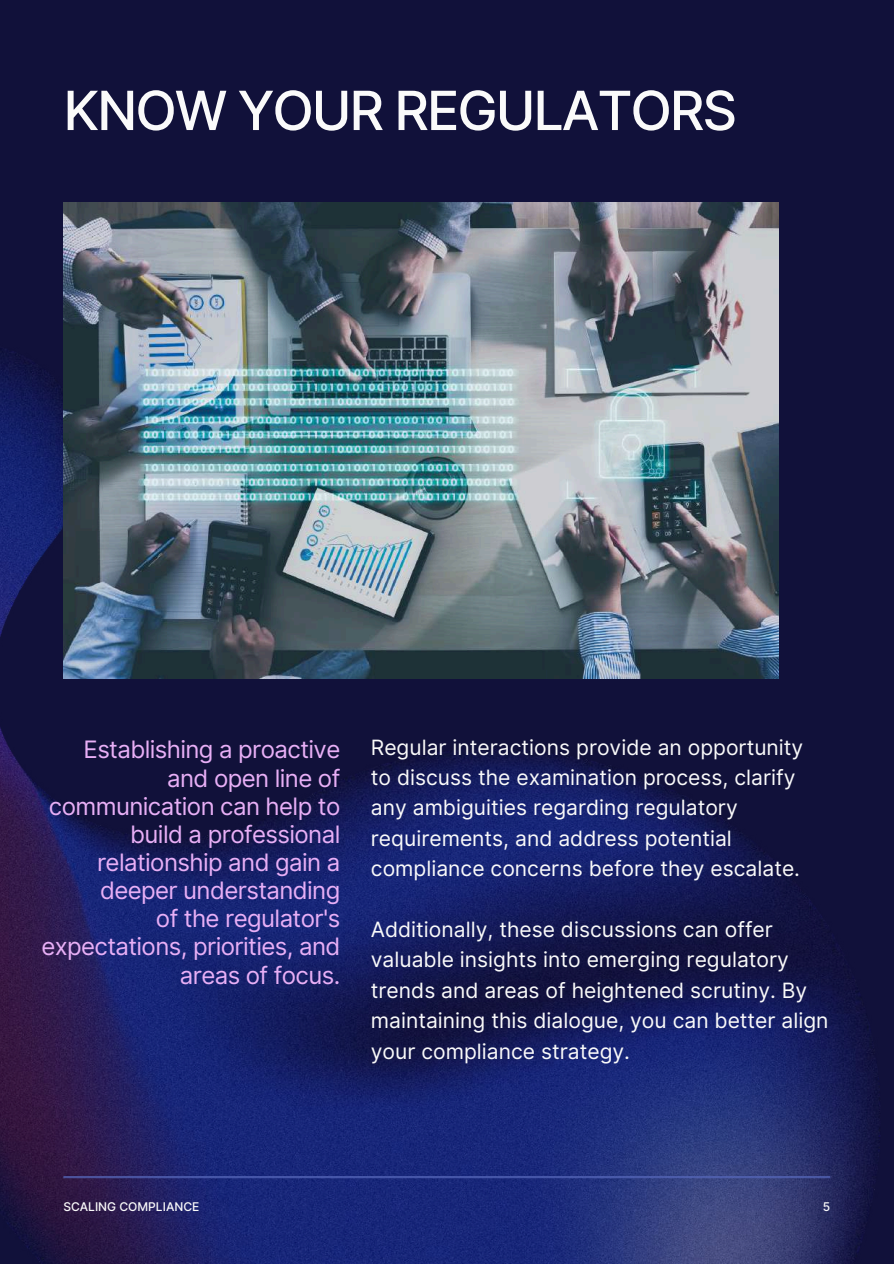
<style>
.page{position:relative;width:894px;height:1264px;background:#fff}
.page>*{position:absolute;margin:0;border:0;box-sizing:border-box;transform-origin:0 0}
.t1{font:500 54px "Inter";letter-spacing:-.04em;color:#fafafa}
.t2{font:24px/28.2px "Inter";letter-spacing:-.025em;color:#e8aff6;text-align:right}
.t3{font:21px/30.3px "Inter";color:#fafafa}
.t4{font:500 12px "Inter";color:#fafafa}
</style>
<div class="page">
<div style="left:0;top:0;width:893px;height:1263px;background:#11113a"></div>
<img style="left:0;top:341px;width:879px;height:922px">
<hr style="left:63px;top:1175px;width:767px;height:3px;background:#5566b8">
<img style="left:63px;top:203px;width:715px;height:476px">
<h1 class="t1" style="left:63px;top:78px;width:675px">KNOW YOUR REGULATORS</h1>
<p class="t2" style="left:41px;top:735px;width:300px">Establishing a proactive and open line of communication can help to build a professional relationship and gain a deeper understanding<br>of the regulator's expectations, priorities, and areas of focus.</p>
<p class="t3" style="left:371px;top:732px;width:434px">Regular interactions provide an opportunity to discuss the examination process, clarify any ambiguities regarding regulatory requirements, and address potential compliance concerns before they escalate.</p>
<p class="t3" style="left:371px;top:914px;width:459px">Additionally, these discussions can offer valuable insights into emerging regulatory trends and areas of heightened scrutiny. By maintaining this dialogue, you can better align your compliance strategy.</p>
<p class="t4" style="left:63px;top:1199px;width:137px">SCALING COMPLIANCE</p>
<p class="t4" style="left:822px;top:1199px;width:9px">5</p>
</div>
